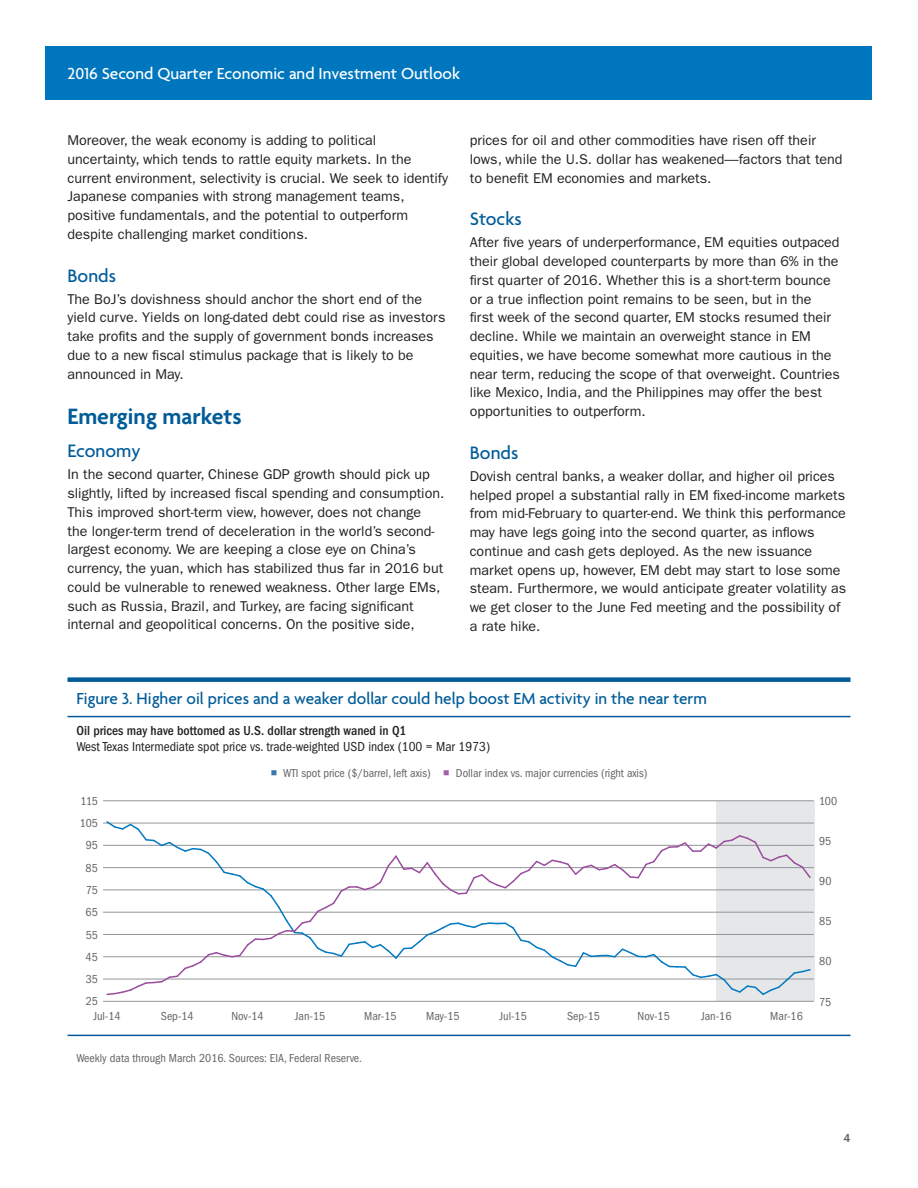
<style>
.page{position:relative;width:918px;height:1188px;background:#fff}
.page>*{position:absolute;margin:0;border:0;box-sizing:border-box;transform-origin:0 0}
._1D_Title_6pts_after{font:600 24px "Agenda";color:#005c98}
._2A_Subtitle__A_13_1{font:500 19.5px "Agenda";color:#005c98}
._12A_Table_Header_Po{font:500 17.25px "Agenda";color:#005c98}
.t1{font:500 17.25px "Agenda";color:#fff}
._5A_Body_Text_Space{font:14.25px/18.8px "ITC Franklin Gothic Std";color:#231f20}
._12D_Table_Body__FGC{font:condensed 13.5px "ITC Franklin Gothic Std";color:#231f20}
._12D_Table_Body__FGC-2{font:500 condensed 13.5px "ITC Franklin Gothic Std";color:#231f20}
._8A_Legal_Footnote_F{font:condensed 12px "ITC Franklin Gothic Std";color:#636366}
._12D_Table_Body__FGC-3{font:condensed 12px "ITC Franklin Gothic Std";color:#636366}
.t2{font:500 12px "ITC Franklin Gothic Std";color:#636366}
</style>
<div class="page">
<div style="left:46px;top:46px;width:826px;height:54px;background:#0076be"></div>
<div style="left:68px;top:677px;width:782px;height:5px;background:#005c98"></div>
<hr style="left:68px;top:716px;width:782px;height:1px;background:#005c98">
<hr style="left:68px;top:1035px;width:782px;height:1px;background:#005c98">
<div style="left:716px;top:801px;width:98px;height:200px;background:#e6e7e9"></div>
<hr style="left:103px;top:1001px;width:711px;height:1px;background:#939598">
<hr style="left:103px;top:979px;width:711px;height:1px;background:#939598">
<hr style="left:103px;top:956px;width:711px;height:1px;background:#939598">
<hr style="left:103px;top:934px;width:711px;height:1px;background:#939598">
<hr style="left:103px;top:912px;width:711px;height:1px;background:#939598">
<hr style="left:103px;top:890px;width:711px;height:1px;background:#939598">
<hr style="left:103px;top:867px;width:711px;height:1px;background:#939598">
<hr style="left:103px;top:845px;width:711px;height:1px;background:#939598">
<hr style="left:103px;top:823px;width:711px;height:1px;background:#939598">
<hr style="left:103px;top:800px;width:711px;height:1px;background:#939598">
<svg style="left:105px;top:821px;width:707px;height:175px"></svg>
<p class="t1" style="left:68px;top:64px;width:394px">2016 Second Quarter Economic and Investment Outlook</p>
<p class="_5A_Body_Text_Space" style="left:68px;top:131px;width:382px">Moreover, the weak economy is adding to political uncertainty, which tends to rattle equity markets. In the current environment, selectivity is crucial. We seek to identify Japanese companies with strong management teams, positive fundamentals, and the potential to outperform despite challenging market conditions.</p>
<p class="_2A_Subtitle__A_13_1" style="left:68px;top:265px;width:50px">Bonds</p>
<p class="_5A_Body_Text_Space" style="left:68px;top:290px;width:379px">The BoJ’s dovishness should anchor the short end of the yield curve. Yields on long-dated debt could rise as investors take profits and the supply of government bonds increases due to a new fiscal stimulus package that is likely to be announced in May.</p>
<p class="_1D_Title_6pts_after" style="left:68px;top:404px;width:176px">Emerging markets</p>
<p class="_2A_Subtitle__A_13_1" style="left:68px;top:441px;width:75px">Economy</p>
<p class="_5A_Body_Text_Space" style="left:68px;top:465px;width:378px">In the second quarter, Chinese GDP growth should pick up slightly, lifted by increased fiscal spending and consumption.<br>This improved short-term view, however, does not change the longer-term trend of deceleration in the world’s second&shy;largest economy. We are keeping a close eye on China’s currency, the yuan, which has stabilized thus far in 2016 but could be vulnerable to renewed weakness. Other large EMs, such as Russia, Brazil, and Turkey, are facing significant internal and geopolitical concerns. On the positive side,</p>
<p class="_5A_Body_Text_Space" style="left:470px;top:131px;width:374px">prices for oil and other commodities have risen off their lows, while the U.S. dollar has weakened—factors that tend to benefit EM economies and markets.</p>
<p class="_2A_Subtitle__A_13_1" style="left:470px;top:209px;width:53px">Stocks</p>
<p class="_5A_Body_Text_Space" style="left:470px;top:233px;width:372px">After five years of underperformance, EM equities outpaced their global developed counterparts by more than 6% in the first quarter of 2016. Whether this is a short-term bounce or a true inflection point remains to be seen, but in the<br>first week of the second quarter, EM stocks resumed their decline. While we maintain an overweight stance in EM equities, we have become somewhat more cautious in the near term, reducing the scope of that overweight. Countries like Mexico, India, and the Philippines may offer the best opportunities to outperform.</p>
<p class="_2A_Subtitle__A_13_1" style="left:470px;top:442px;width:50px">Bonds</p>
<p class="_5A_Body_Text_Space" style="left:470px;top:467px;width:378px">Dovish central banks, a weaker dollar, and higher oil prices helped propel a substantial rally in EM fixed-income markets from mid-February to quarter-end. We think this performance may have legs going into the second quarter, as inflows continue and cash gets deployed. As the new issuance market opens up, however, EM debt may start to lose some steam. Furthermore, we would anticipate greater volatility as we get closer to the June Fed meeting and the possibility of a rate hike.</p>
<p class="_12A_Table_Header_Po" style="left:76px;top:689px;width:632px">Figure 3. Higher oil prices and a weaker dollar could help boost EM activity in the near term</p>
<p class="_12D_Table_Body__FGC-2" style="left:76px;top:723px;width:331px">Oil prices may have bottomed as U.S. dollar strength waned in Q1</p>
<p class="_12D_Table_Body__FGC" style="left:76px;top:739px;width:415px">West Texas Intermediate spot price vs. trade-weighted USD index (100 = Mar 1973)</p>
<p class="_12D_Table_Body__FGC-3" style="left:283px;top:766px;width:149px">WTI spot price ($/barrel, left axis)</p>
<p class="_12D_Table_Body__FGC-3" style="left:456px;top:766px;width:193px">Dollar index vs. major currencies (right axis)</p>
<p class="_8A_Legal_Footnote_F" style="left:80px;top:794px;width:19px">115</p>
<p class="_8A_Legal_Footnote_F" style="left:80px;top:816px;width:20px">105</p>
<p class="_8A_Legal_Footnote_F" style="left:86px;top:839px;width:14px">95</p>
<p class="_8A_Legal_Footnote_F" style="left:86px;top:861px;width:14px">85</p>
<p class="_8A_Legal_Footnote_F" style="left:86px;top:883px;width:14px">75</p>
<p class="_8A_Legal_Footnote_F" style="left:86px;top:906px;width:14px">65</p>
<p class="_8A_Legal_Footnote_F" style="left:86px;top:928px;width:14px">55</p>
<p class="_8A_Legal_Footnote_F" style="left:86px;top:950px;width:14px">45</p>
<p class="_8A_Legal_Footnote_F" style="left:86px;top:972px;width:14px">35</p>
<p class="_8A_Legal_Footnote_F" style="left:86px;top:995px;width:14px">25</p>
<p class="_8A_Legal_Footnote_F" style="left:93px;top:1009px;width:29px">Jul-14</p>
<p class="_8A_Legal_Footnote_F" style="left:161px;top:1009px;width:34px">Sep-14</p>
<p class="_8A_Legal_Footnote_F" style="left:231px;top:1009px;width:34px">Nov-14</p>
<p class="_8A_Legal_Footnote_F" style="left:295px;top:1009px;width:32px">Jan-15</p>
<p class="_8A_Legal_Footnote_F" style="left:364px;top:1009px;width:34px">Mar-15</p>
<p class="_8A_Legal_Footnote_F" style="left:426px;top:1009px;width:35px">May-15</p>
<p class="_8A_Legal_Footnote_F" style="left:499px;top:1009px;width:29px">Jul-15</p>
<p class="_8A_Legal_Footnote_F" style="left:567px;top:1009px;width:34px">Sep-15</p>
<p class="_8A_Legal_Footnote_F" style="left:638px;top:1009px;width:34px">Nov-15</p>
<p class="_8A_Legal_Footnote_F" style="left:701px;top:1009px;width:32px">Jan-16</p>
<p class="_8A_Legal_Footnote_F" style="left:770px;top:1009px;width:34px">Mar-16</p>
<p class="_8A_Legal_Footnote_F" style="left:76px;top:1051px;width:287px">Weekly data through March 2016. Sources: EIA, Federal Reserve.</p>
<p class="_8A_Legal_Footnote_F" style="left:819px;top:794px;width:20px">100</p>
<p class="_8A_Legal_Footnote_F" style="left:819px;top:834px;width:14px">95</p>
<p class="_8A_Legal_Footnote_F" style="left:819px;top:875px;width:14px">90</p>
<p class="_8A_Legal_Footnote_F" style="left:819px;top:915px;width:14px">85</p>
<p class="_8A_Legal_Footnote_F" style="left:819px;top:955px;width:14px">80</p>
<p class="_8A_Legal_Footnote_F" style="left:819px;top:995px;width:14px">75</p>
<p class="t2" style="left:843px;top:1131px;width:9px">4</p>
</div>
